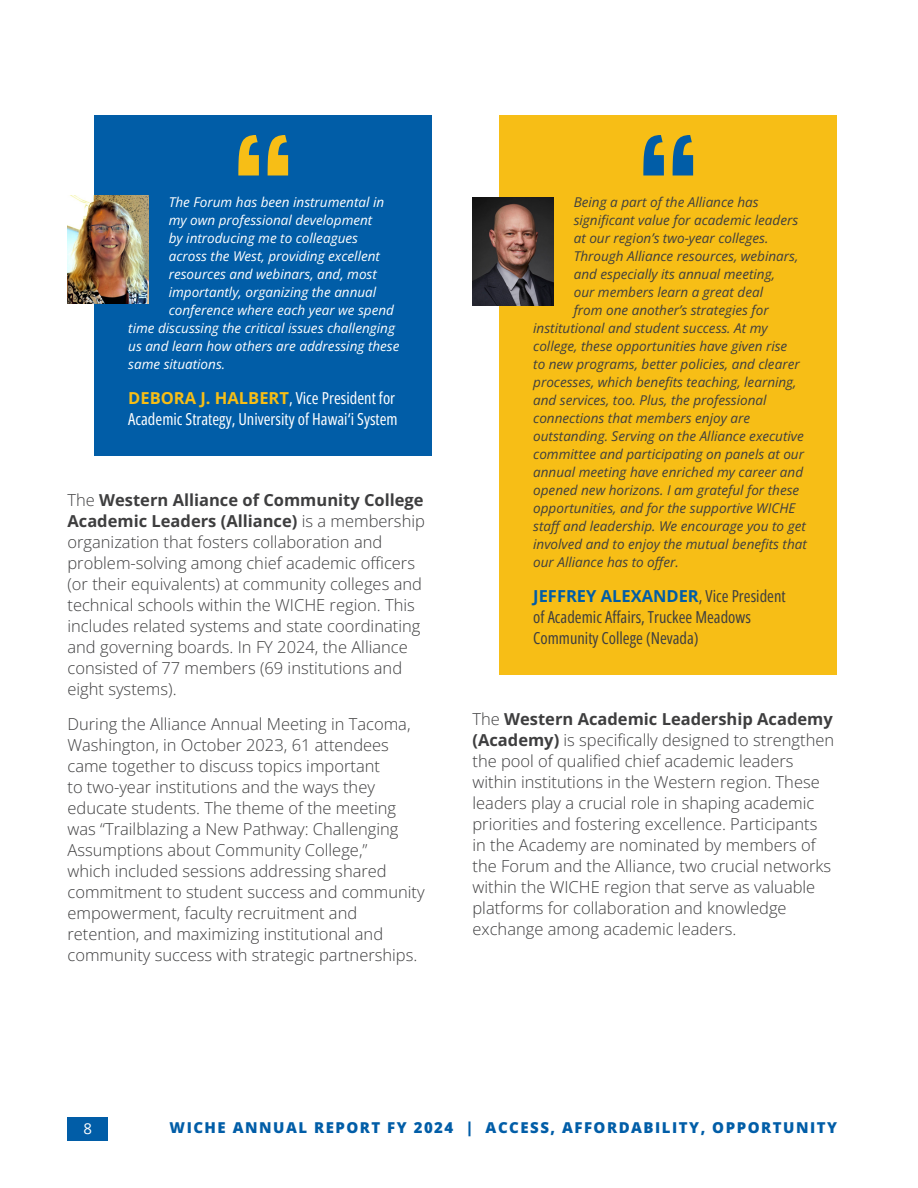
<style>
.page{position:relative;width:918px;height:1188px;background:#fff}
.page>*{position:absolute;margin:0;border:0;box-sizing:border-box;transform-origin:0 0}
.t1{font:300 16.5px/21px "Open Sans";color:#3e3e3f}
.Testimonial_Source_-_Yellow{font:16.5px/21px "Open Sans Condensed";color:#3e3e3f}
.Testimonial_Source_-_Blue{font:16.5px/21px "Open Sans Condensed";color:#fff}
.t2{font:800 15px "Open Sans";letter-spacing:.1em;color:#015da7}
.t3{font:15px "Open Sans";color:#fff}
.Testimonial_-_Yellow{font:italic 13.5px "Open Sans";color:#3e3e3f}
.Testimonial_-_Blue{font:italic 13.5px "Open Sans";color:#fff}
.s1{font-family:"Open Sans";font-weight:700;color:#f7be16}
.s2{font-weight:700}
.s3{font-family:"Open Sans";font-weight:700;color:#015da7}
</style>
<div class="page">
<div style="left:94px;top:115px;width:338px;height:79px;background:#015da7"></div>
<div style="left:94px;top:193px;width:338px;height:180px;background:#015da7"></div>
<div style="left:94px;top:372px;width:338px;height:84px;background:#015da7"></div>
<svg style="left:238px;top:135px;width:50px;height:41px"></svg>
<div style="left:500px;top:115px;width:337px;height:79px;background:#f7be16"></div>
<div style="left:500px;top:193px;width:337px;height:378px;background:#f7be16"></div>
<div style="left:500px;top:570px;width:337px;height:105px;background:#f7be16"></div>
<svg style="left:643px;top:135px;width:50px;height:41px"></svg>
<img style="left:68px;top:196px;width:80px;height:108px">
<img style="left:472px;top:197px;width:82px;height:108px">
<div style="left:68px;top:1117px;width:40px;height:23px;background:#015da7"></div>
<p class="Testimonial_-_Blue" style="left:169px;top:193px;width:217px">The Forum has been instrumental in</p>
<p class="Testimonial_-_Blue" style="left:169px;top:211px;width:205px">my own professional development</p>
<p class="Testimonial_-_Blue" style="left:169px;top:229px;width:191px">by introducing me to colleagues</p>
<p class="Testimonial_-_Blue" style="left:169px;top:247px;width:213px">across the West, providing excellent</p>
<p class="Testimonial_-_Blue" style="left:169px;top:265px;width:210px">resources and webinars, and, most</p>
<p class="Testimonial_-_Blue" style="left:169px;top:283px;width:209px">importantly, organizing the annual</p>
<p class="Testimonial_-_Blue" style="left:169px;top:301px;width:227px">conference where each year we spend</p>
<p class="Testimonial_-_Blue" style="left:128px;top:319px;width:268px">time discussing the critical issues challenging</p>
<p class="Testimonial_-_Blue" style="left:128px;top:337px;width:273px">us and learn how others are addressing these</p>
<p class="Testimonial_-_Blue" style="left:128px;top:355px;width:98px">same situations.</p>
<p class="Testimonial_Source_-_Blue" style="left:128px;top:387px;width:271px"><span class="s1">DEBORA J. HALBERT</span>, Vice President for<br>Academic Strategy, University of Hawai‘i System</p>
<p class="t1" style="left:68px;top:489px;width:359px">The <span class="s2">Western Alliance of Community College Academic Leaders (Alliance)</span> is a membership organization that fosters collaboration and problem-solving among chief academic officers (or their equivalents) at community colleges and technical schools within the WICHE region. This includes related systems and state coordinating and governing boards. In FY 2024, the Alliance consisted of 77 members (69 institutions and eight systems).</p>
<p class="t1" style="left:68px;top:713px;width:359px">During the Alliance Annual Meeting in Tacoma, Washington, in October 2023, 61 attendees came together to discuss topics important<br>to two-year institutions and the ways they educate students. The theme of the meeting was “Trailblazing a New Pathway: Challenging Assumptions about Community College,”<br>which included sessions addressing shared commitment to student success and community empowerment, faculty recruitment and retention, and maximizing institutional and community success with strategic partnerships.</p>
<p class="Testimonial_-_Yellow" style="left:574px;top:193px;width:186px">Being a part of the Alliance has</p>
<p class="Testimonial_-_Yellow" style="left:574px;top:211px;width:226px">significant value for academic leaders</p>
<p class="Testimonial_-_Yellow" style="left:574px;top:229px;width:196px">at our region’s two-year colleges.</p>
<p class="Testimonial_-_Yellow" style="left:574px;top:247px;width:226px">Through Alliance resources, webinars,</p>
<p class="Testimonial_-_Yellow" style="left:574px;top:265px;width:203px">and especially its annual meeting,</p>
<p class="Testimonial_-_Yellow" style="left:574px;top:283px;width:191px">our members learn a great deal</p>
<p class="Testimonial_-_Yellow" style="left:574px;top:301px;width:196px">from one another’s strategies for</p>
<p class="Testimonial_-_Yellow" style="left:533px;top:319px;width:236px">institutional and student success. At my</p>
<p class="Testimonial_-_Yellow" style="left:533px;top:337px;width:256px">college, these opportunities have given rise</p>
<p class="Testimonial_-_Yellow" style="left:533px;top:355px;width:268px">to new programs, better policies, and clearer</p>
<p class="Testimonial_-_Yellow" style="left:533px;top:373px;width:265px">processes, which benefits teaching, learning,</p>
<p class="Testimonial_-_Yellow" style="left:533px;top:391px;width:235px">and services, too. Plus, the professional</p>
<p class="Testimonial_-_Yellow" style="left:533px;top:409px;width:218px">connections that members enjoy are</p>
<p class="Testimonial_-_Yellow" style="left:533px;top:427px;width:272px">outstanding. Serving on the Alliance executive</p>
<p class="Testimonial_-_Yellow" style="left:533px;top:445px;width:272px">committee and participating on panels at our</p>
<p class="Testimonial_-_Yellow" style="left:533px;top:463px;width:271px">annual meeting have enriched my career and</p>
<p class="Testimonial_-_Yellow" style="left:533px;top:481px;width:268px">opened new horizons. I am grateful for these</p>
<p class="Testimonial_-_Yellow" style="left:533px;top:499px;width:264px">opportunities, and for the supportive WICHE</p>
<p class="Testimonial_-_Yellow" style="left:533px;top:517px;width:274px">staff and leadership. We encourage you to get</p>
<p class="Testimonial_-_Yellow" style="left:533px;top:535px;width:275px">involved and to enjoy the mutual benefits that</p>
<p class="Testimonial_-_Yellow" style="left:533px;top:553px;width:147px">our Alliance has to offer.</p>
<p class="Testimonial_Source_-_Yellow" style="left:533px;top:585px;width:254px"><span class="s3">JEFFREY ALEXANDER</span>, Vice President of Academic Affairs, Truckee Meadows<br>Community College (Nevada)</p>
<p class="t1" style="left:472px;top:708px;width:363px">The <span class="s2">Western Academic Leadership Academy (Academy)</span> is specifically designed to strengthen the pool of qualified chief academic leaders within institutions in the Western region. These leaders play a crucial role in shaping academic priorities and fostering excellence. Participants in the Academy are nominated by members of the Forum and the Alliance, two crucial networks within the WICHE region that serve as valuable platforms for collaboration and knowledge exchange among academic leaders.</p>
<p class="t3" style="left:83px;top:1118px;width:10px">8</p>
<p class="t2" style="left:170px;top:1117px;width:669px">WICHE ANNUAL REPORT FY 2024 | ACCESS, AFFORDABILITY, OPPORTUNITY</p>
</div>
